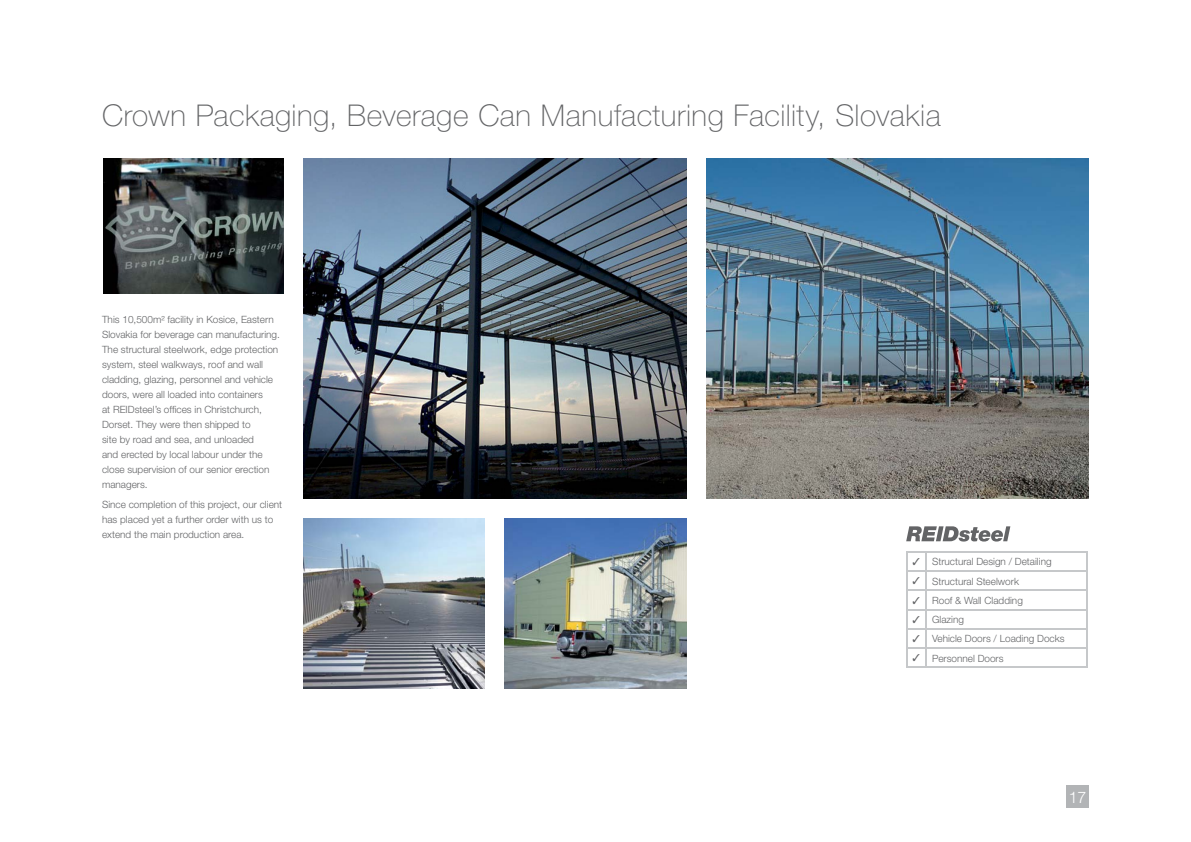
<style>
.page{position:relative;width:1191px;height:842px;background:#fff}
.page>*{position:absolute;margin:0;border:0;box-sizing:border-box;transform-origin:0 0}
.t1{font:100 30px "Helvetica Neue";letter-spacing:.015em;color:#636466}
.t2{font:300 16px "Helvetica Neue";color:#fff}
.t3{font:300 10px/15px "Helvetica Neue";color:#636466}
</style>
<div class="page">
<hr style="left:926px;top:551px;width:161px;height:1px;background:#c6c8ca">
<hr style="left:926px;top:571px;width:161px;height:1px;background:#c6c8ca">
<hr style="left:926px;top:590px;width:161px;height:1px;background:#c6c8ca">
<hr style="left:926px;top:609px;width:161px;height:1px;background:#c6c8ca">
<hr style="left:926px;top:628px;width:161px;height:1px;background:#c6c8ca">
<hr style="left:926px;top:647px;width:161px;height:1px;background:#c6c8ca">
<svg style="left:906px;top:551px;width:21px;height:116px"></svg>
<svg style="left:1086px;top:552px;width:1px;height:115px"></svg>
<hr style="left:906px;top:667px;width:181px;height:1px;background:#c6c8ca">
<svg style="left:906px;top:526px;width:104px;height:15px"></svg>
<img style="left:104px;top:159px;width:179px;height:134px">
<img style="left:706px;top:159px;width:382px;height:340px">
<img style="left:303px;top:159px;width:383px;height:340px">
<img style="left:303px;top:519px;width:182px;height:170px">
<img style="left:505px;top:519px;width:181px;height:170px">
<div style="left:1066px;top:785px;width:22px;height:23px;background:#b2b4b6"></div>
<h1 class="t1" style="left:102px;top:104px;width:840px">Crown Packaging, Beverage Can Manufacturing Facility, Slovakia</h1>
<p class="t3" style="left:102px;top:313px;width:179px">This 10,500m² facility in Kosice, Eastern Slovakia for beverage can manufacturing.<br>The structural steelwork, edge protection system, steel walkways, roof and wall cladding, glazing, personnel and vehicle doors, were all loaded into containers<br>at REIDsteel’s offices in Christchurch, Dorset. They were then shipped to<br>site by road and sea, and unloaded<br>and erected by local labour under the close supervision of our senior erection managers.</p>
<p class="t3" style="left:102px;top:498px;width:182px">Since completion of this project, our client has placed yet a further order with us to extend the main production area.</p>
<p class="t3" style="left:912px;top:555px;width:141px">✓ Structural Design / Detailing</p>
<p class="t3" style="left:912px;top:575px;width:108px">✓ Structural Steelwork</p>
<p class="t3" style="left:912px;top:594px;width:112px">✓ Roof &amp; Wall Cladding</p>
<p class="t3" style="left:912px;top:613px;width:53px">✓ Glazing</p>
<p class="t3" style="left:912px;top:632px;width:154px">✓ Vehicle Doors / Loading Docks</p>
<p class="t3" style="left:912px;top:651px;width:93px">✓ Personnel Doors</p>
<h2 class="t2" style="left:1068px;top:791px;width:19px">17</h2>
</div>
